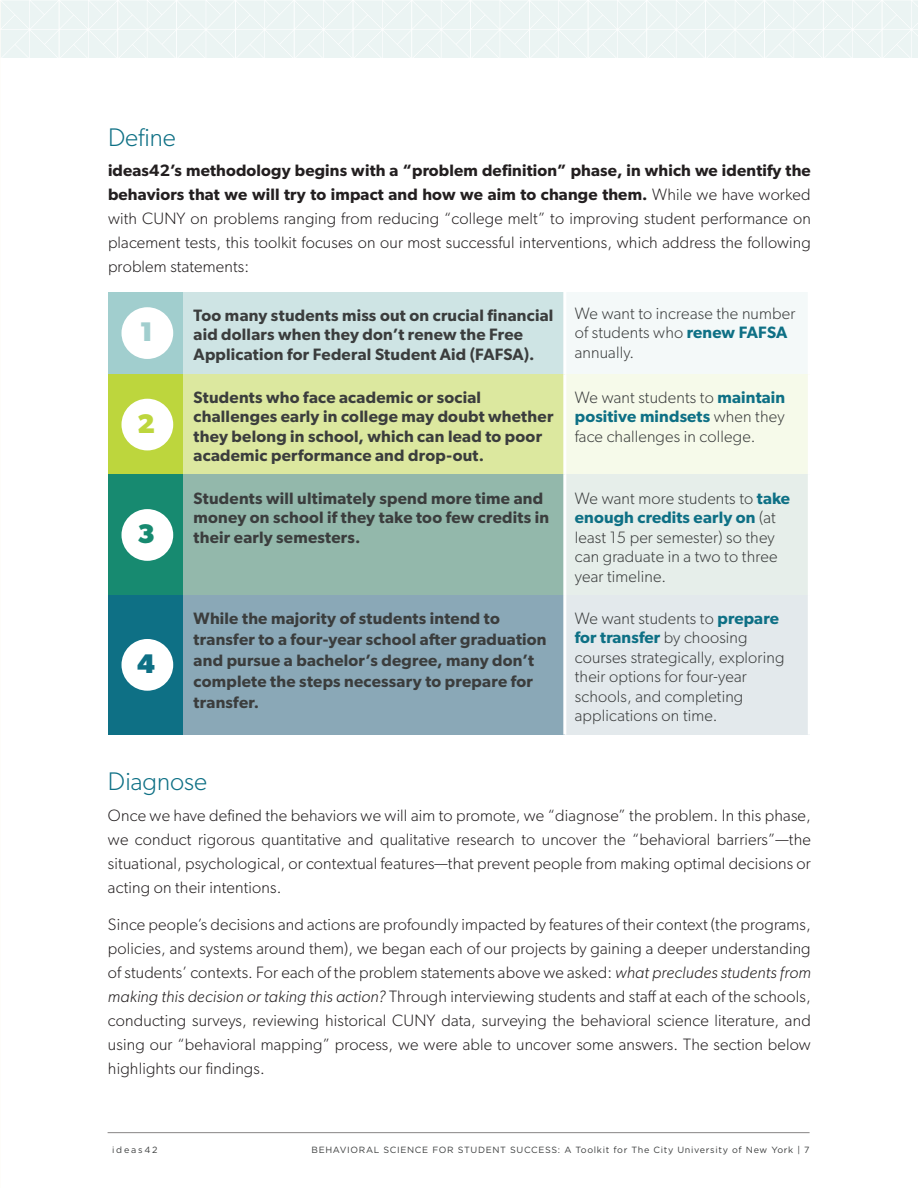
<style>
.page{position:relative;width:918px;height:1188px;background:#fff}
.page>*{position:absolute;margin:0;border:0;box-sizing:border-box;transform-origin:0 0}
.t1{font:700 27px "Gibson";color:#a1cece}
.t2{font:700 27px "Gibson";color:#bdd63d}
.t3{font:700 27px "Gibson";color:#178a70}
.t4{font:700 27px "Gibson";color:#0e7085}
.t5{font:300 25.5px "Gibson";color:#0e7085}
.t6{font:300 16.5px/24px "Gibson";letter-spacing:.01em;color:#231f20;text-align:justify}
.t7{font:600 16.5px/19.5px "Gibson";letter-spacing:.015em;color:#3b3d3d}
.t8{font:300 16.5px/19.5px "Gibson";letter-spacing:.01em;color:#3b3d3d}
.t9{font:9px "Gotham";letter-spacing:.075em;color:#3b3d3d}
.t10{font:9px "Gotham";letter-spacing:.2em;color:#3b3d3d}
.s1{font-weight:600}
.s2{font-weight:600;color:#0e7085}
.s3{font-style:italic}
</style>
<div class="page">
<svg style="left:1px;top:0;width:917px;height:58px"></svg>
<hr style="left:108px;top:1132px;width:702px;height:1px;background:#878585">
<div style="left:108px;top:292px;width:76px;height:82px;background:#a1cece"></div>
<div style="left:184px;top:292px;width:381px;height:82px;background:#cee4e4"></div>
<div style="left:565px;top:292px;width:244px;height:82px;background:#f4f9f9"></div>
<div style="left:108px;top:374px;width:76px;height:101px;background:#bdd63d"></div>
<div style="left:184px;top:374px;width:381px;height:101px;background:#dce89f"></div>
<div style="left:565px;top:374px;width:244px;height:101px;background:#f6faea"></div>
<div style="left:108px;top:475px;width:76px;height:120px;background:#178a70"></div>
<div style="left:184px;top:475px;width:381px;height:120px;background:#93b8ab"></div>
<div style="left:565px;top:475px;width:244px;height:120px;background:#e6eeea"></div>
<div style="left:108px;top:595px;width:76px;height:140px;background:#0e7085"></div>
<div style="left:184px;top:595px;width:381px;height:140px;background:#8aa8b7"></div>
<div style="left:565px;top:595px;width:244px;height:140px;background:#e3e9ec"></div>
<hr style="left:563px;top:292px;width:3px;height:82px;background:#fff">
<hr style="left:808px;top:292px;width:3px;height:82px;background:#fff">
<hr style="left:563px;top:374px;width:3px;height:101px;background:#fff">
<hr style="left:808px;top:374px;width:3px;height:101px;background:#fff">
<hr style="left:563px;top:475px;width:3px;height:120px;background:#fff">
<hr style="left:808px;top:475px;width:3px;height:120px;background:#fff">
<hr style="left:563px;top:595px;width:3px;height:140px;background:#fff">
<hr style="left:808px;top:595px;width:3px;height:140px;background:#fff">
<div style="left:122px;top:307px;width:51px;height:52px;background:#fff;border-radius:50%"></div>
<div style="left:122px;top:399px;width:51px;height:51px;background:#fff;border-radius:50%"></div>
<div style="left:122px;top:509px;width:51px;height:52px;background:#fff;border-radius:50%"></div>
<div style="left:122px;top:639px;width:51px;height:52px;background:#fff;border-radius:50%"></div>
<h2 class="t5" style="left:108px;top:122px;width:69px">Define</h2>
<p class="t6" style="left:108px;top:159px;width:704px"><span class="s1">ideas42’s methodology begins with a “problem definition” phase, in which we identify the behaviors that we will try to impact and how we aim to change them.</span> While we have worked with CUNY on problems ranging from reducing “college melt” to improving student performance on placement tests, this toolkit focuses on our most successful interventions, which address the following problem statements:</p>
<h1 class="t1" style="left:140px;top:316px;width:15px">1</h1>
<h1 class="t2" style="left:137px;top:407px;width:19px">2</h1>
<h1 class="t3" style="left:137px;top:518px;width:19px">3</h1>
<h1 class="t4" style="left:137px;top:648px;width:19px">4</h1>
<p class="t7" style="left:194px;top:305px;width:361px">Too many students miss out on crucial financial aid dollars when they don’t renew the Free<br>Application for Federal Student Aid (FAFSA).</p>
<p class="t8" style="left:575px;top:303px;width:222px">We want to increase the number of students who <span class="s2">renew FAFSA </span>annually.</p>
<p class="t7" style="left:194px;top:387px;width:361px">Students who face academic or social challenges early in college may doubt whether they belong in school, which can lead to poor academic performance and drop-out.</p>
<p class="t8" style="left:575px;top:387px;width:212px;text-align:justify">We want students to <span class="s2">maintain positive mindsets</span> when they face challenges in college.</p>
<p class="t7" style="left:194px;top:488px;width:357px">Students will ultimately spend more time and money on school if they take too few credits in their early semesters.</p>
<p class="t8" style="left:575px;top:488px;width:217px">We want more students to <span class="s2">take enough credits early on</span> (at least 15 per semester) so they can graduate in a two to three year timeline.</p>
<p class="t7" style="left:194px;top:607px;width:355px;line-height:21px">While the majority of students intend to transfer to a four-year school after graduation and pursue a bachelor’s degree, many don’t complete the steps necessary to prepare for transfer.</p>
<p class="t8" style="left:575px;top:608px;width:211px">We want students to <span class="s2">prepare for transfer</span> by choosing courses strategically, exploring their options for four-year schools, and completing applications on time.</p>
<h2 class="t5" style="left:108px;top:766px;width:101px">Diagnose</h2>
<p class="t6" style="left:108px;top:803px;width:704px">Once we have defined the behaviors we will aim to promote, we “diagnose” the problem. In this phase, we conduct rigorous quantitative and qualitative research to uncover the “behavioral barriers”—the situational, psychological, or contextual features—that prevent people from making optimal decisions or acting on their intentions.</p>
<p class="t6" style="left:108px;top:913px;width:704px">Since people’s decisions and actions are profoundly impacted by features of their context (the programs, policies, and systems around them), we began each of our projects by gaining a deeper understanding of students’ contexts. For each of the problem statements above we asked: <span class="s3">what precludes students from making this decision or taking this action?</span> Through interviewing students and staff at each of the schools, conducting surveys, reviewing historical CUNY data, surveying the behavioral science literature, and using our “behavioral mapping” process, we were able to uncover some answers. The section below highlights our findings.</p>
<p class="t10" style="left:112px;top:1145px;width:47px">ideas42</p>
<p class="t9" style="left:312px;top:1145px;width:500px">BEHAVIORAL SCIENCE FOR STUDENT SUCCESS: A Toolkit for The City University of New York | 7</p>
</div>
